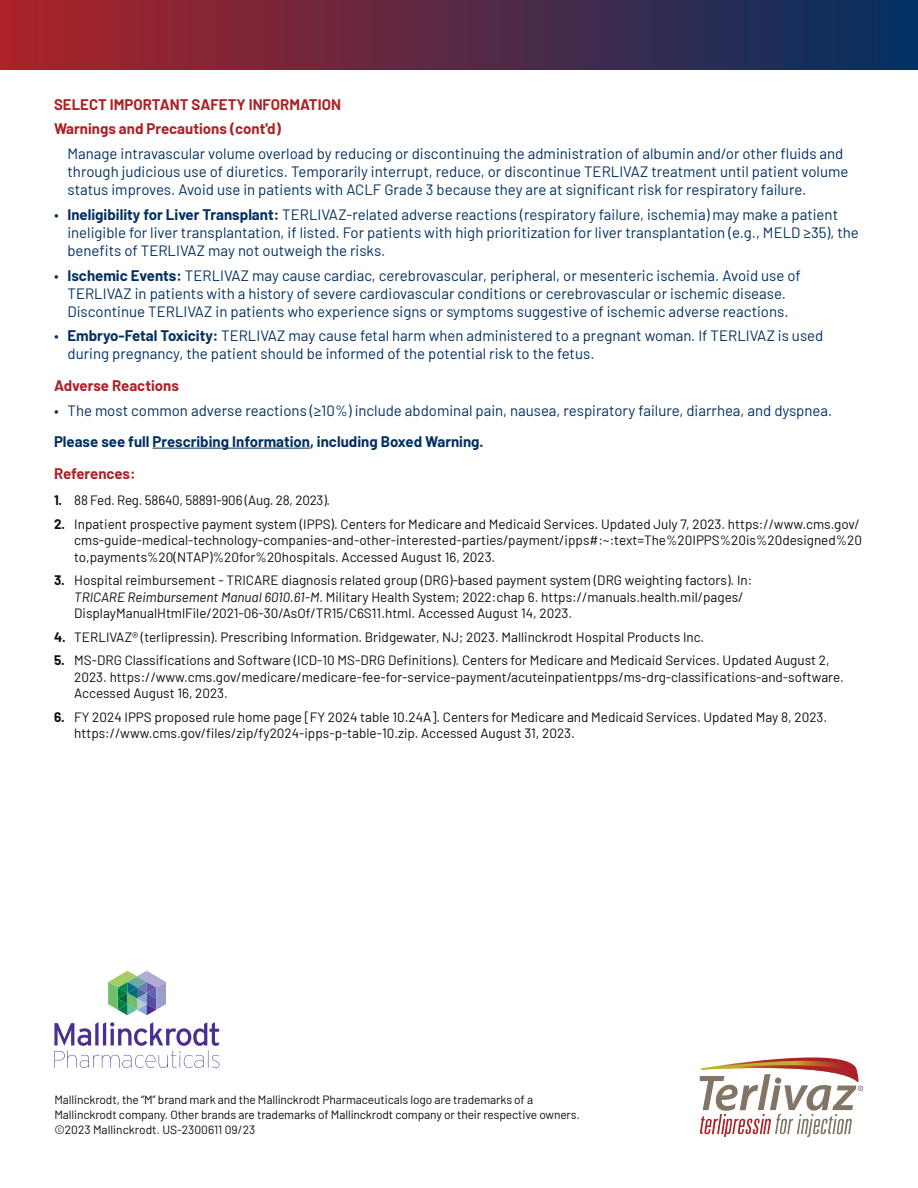
<style>
.page{position:relative;width:918px;height:1188px;background:#fff}
.page>*{position:absolute;margin:0;border:0;box-sizing:border-box;transform-origin:0 0}
.t1{font:15px/18px "Barlow";color:#033062}
.t2{font:700 15px/24.8px "Barlow";color:#ac2227}
.t3{font:700 15px "Barlow";color:#033062}
.t4{font:13.5px/16.5px "Barlow";color:#0d0d0d}
.t5{font:12px/15px "Barlow";letter-spacing:-.01em;color:#0d0d0d}
.s1{font-weight:700}
.s2{font-style:italic}
</style>
<div class="page">
<svg style="left:700px;top:1057px;width:163px;height:80px"></svg>
<div style="left:0;top:0;width:918px;height:69px;background:linear-gradient(to right,#ac2227,#023062)"></div>
<svg style="left:54px;top:1022px;width:165px;height:46px"></svg>
<svg style="left:108px;top:971px;width:58px;height:44px"></svg>
<hr style="left:153px;top:448px;width:157px;height:1px;background:#033062">
<p class="t2" style="left:54px;top:91px;width:288px">SELECT IMPORTANT SAFETY INFORMATION<br>Warnings and Precautions (cont'd)</p>
<p class="t1" style="left:68px;top:143px;width:782px">Manage intravascular volume overload by reducing or discontinuing the administration of albumin and/or other fluids and through judicious use of diuretics. Temporarily interrupt, reduce, or discontinue TERLIVAZ treatment until patient volume status improves. Avoid use in patients with ACLF Grade 3 because they are at significant risk for respiratory failure.</p>
<p class="t1" style="left:68px;top:204px;width:793px;text-indent:-14px">• <span class="s1">Ineligibility for Liver Transplant:</span> TERLIVAZ-related adverse reactions (respiratory failure, ischemia) may make a patient ineligible for liver transplantation, if listed. For patients with high prioritization for liver transplantation (e.g., MELD ≥35), the benefits of TERLIVAZ may not outweigh the risks.</p>
<p class="t1" style="left:54px;top:265px;width:748px;text-align:center">• <span class="s1">Ischemic Events:</span> TERLIVAZ may cause cardiac, cerebrovascular, peripheral, or mesenteric ischemia. Avoid use of<br>TERLIVAZ in patients with a history of severe cardiovascular conditions or cerebrovascular or ischemic disease.<br>Discontinue TERLIVAZ in patients who experience signs or symptoms suggestive of ischemic adverse reactions.</p>
<p class="t1" style="left:68px;top:326px;width:757px;text-indent:-14px">• <span class="s1">Embryo-Fetal Toxicity:</span> TERLIVAZ may cause fetal harm when administered to a pregnant woman. If TERLIVAZ is used during pregnancy, the patient should be informed of the potential risk to the fetus.</p>
<p class="t2" style="left:54px;top:372px;width:126px">Adverse Reactions</p>
<p class="t1" style="left:54px;top:400px;width:780px">• The most common adverse reactions (≥10%) include abdominal pain, nausea, respiratory failure, diarrhea, and dyspnea.</p>
<p class="t3" style="left:54px;top:430px;width:431px">Please see full Prescribing Information, including Boxed Warning.</p>
<p class="t2" style="left:54px;top:460px;width:83px">References:</p>
<p class="t4" style="left:54px;top:491px;width:278px"><span class="s1">1.</span> 88 Fed. Reg. 58640, 58891-906 (Aug. 28, 2023).</p>
<p class="t4" style="left:74px;top:515px;width:789px;text-indent:-20px"><span class="s1">2.</span> Inpatient prospective payment system (IPPS). Centers for Medicare and Medicaid Services. Updated July 7, 2023. https://www.cms.gov/ cms-guide-medical-technology-companies-and-other-interested-parties/payment/ipps#:~:text=The%20IPPS%20is%20designed%20 to,payments%20(NTAP)%20for%20hospitals. Accessed August 16, 2023.</p>
<p class="t4" style="left:74px;top:571px;width:680px;text-indent:-20px"><span class="s1">3.</span> Hospital reimbursement - TRICARE diagnosis related group (DRG)-based payment system (DRG weighting factors). In:<br><span class="s2">TRICARE Reimbursement Manual 6010.61-M</span>. Military Health System; 2022:chap 6. https://manuals.health.mil/pages/<br>DisplayManualHtmlFile/2021-06-30/AsOf/TR15/C6S11.html. Accessed August 14, 2023.</p>
<p class="t4" style="left:54px;top:628px;width:652px"><span class="s1">4.</span> TERLIVAZ® (terlipressin). Prescribing Information. Bridgewater, NJ; 2023. Mallinckrodt Hospital Products Inc.</p>
<p class="t4" style="left:74px;top:651px;width:771px;text-indent:-20px"><span class="s1">5.</span> MS-DRG Classifications and Software (ICD-10 MS-DRG Definitions). Centers for Medicare and Medicaid Services. Updated August 2,<br>2023. https://www.cms.gov/medicare/medicare-fee-for-service-payment/acuteinpatientpps/ms-drg-classifications-and-software.<br>Accessed August 16, 2023.</p>
<p class="t4" style="left:74px;top:708px;width:754px;text-indent:-20px"><span class="s1">6.</span> FY 2024 IPPS proposed rule home page [FY 2024 table 10.24A]. Centers for Medicare and Medicaid Services. Updated May 8, 2023. https://www.cms.gov/files/zip/fy2024-ipps-p-table-10.zip. Accessed August 31, 2023.</p>
<p class="t5" style="left:54px;top:1092px;width:527px">Mallinckrodt, the “M” brand mark and the Mallinckrodt Pharmaceuticals logo are trademarks of a<br>Mallinckrodt company. Other brands are trademarks of Mallinckrodt company or their respective owners. ©2023 Mallinckrodt. US-2300611 09/23</p>
</div>
